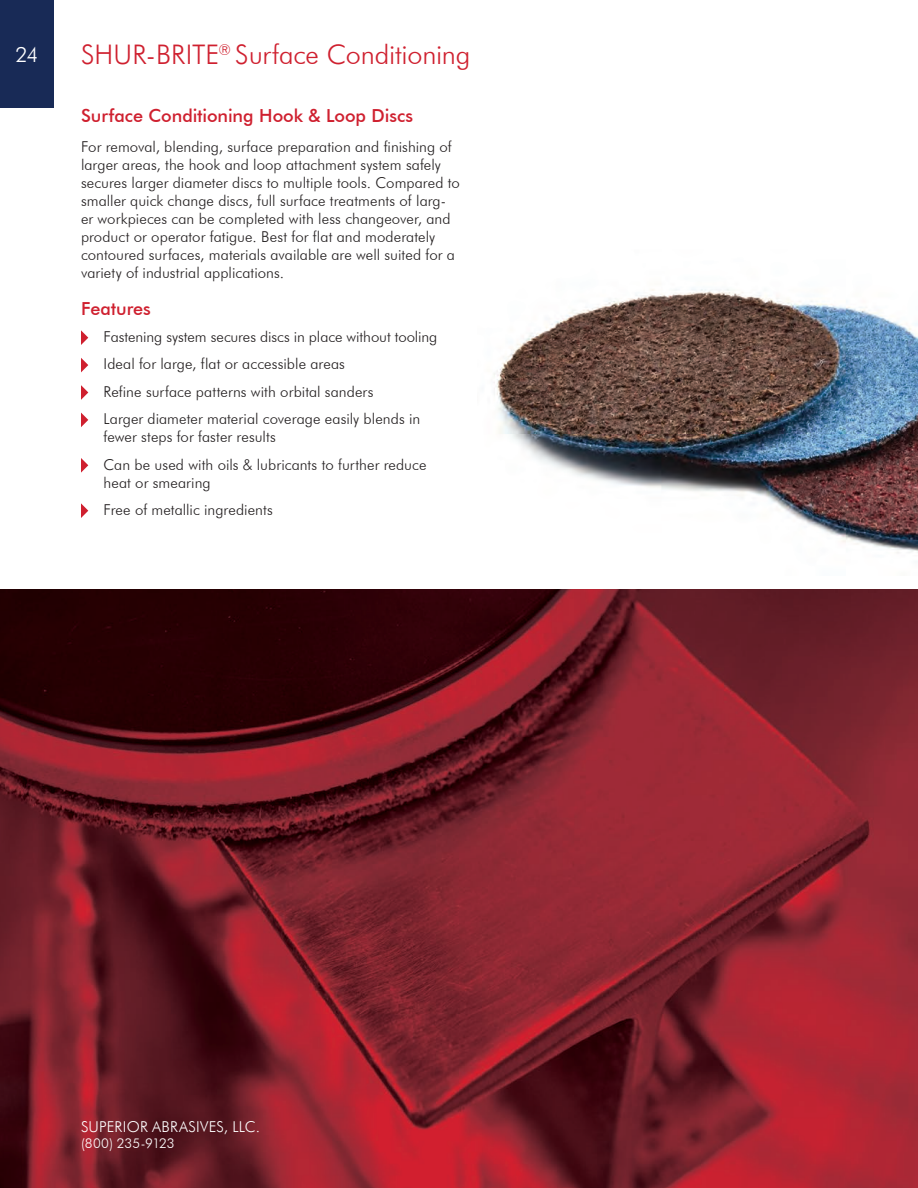
<style>
.page{position:relative;width:918px;height:1188px;background:#fff}
.page>*{position:absolute;margin:0;border:0;box-sizing:border-box;transform-origin:0 0}
.t1{font:300 27px "Futura BT";letter-spacing:-.005em;color:#cf202f}
.t2{font:300 21px "Futura BT";color:#fff}
.t3{font:500 18px "Futura BT";letter-spacing:-.005em;color:#cf202f}
.t4{font:300 15px/18px "Futura BT";letter-spacing:.005em;color:#231f20}
.t5{font:300 15px "Futura BT";letter-spacing:.015em;color:#fff}
.t6{font:300 13.5px "Futura BT";letter-spacing:-.01em;color:#fff}
</style>
<div class="page">
<img style="left:493px;top:289px;width:425px;height:264px">
<div style="left:0;top:0;width:54px;height:108px;background:#182a56"></div>
<img style="left:0;top:590px;width:918px;height:598px">
<svg style="left:81px;top:330px;width:7px;height:15px"></svg>
<svg style="left:81px;top:358px;width:7px;height:14px"></svg>
<svg style="left:81px;top:385px;width:7px;height:15px"></svg>
<svg style="left:81px;top:413px;width:7px;height:14px"></svg>
<svg style="left:81px;top:458px;width:7px;height:15px"></svg>
<svg style="left:81px;top:503px;width:7px;height:15px"></svg>
<p class="t2" style="left:15px;top:42px;width:25px">24</p>
<p class="t1" style="left:81px;top:38px;width:391px">SHUR-BRITE<sup>®</sup> Surface Conditioning</p>
<p class="t3" style="left:81px;top:104px;width:334px">Surface Conditioning Hook &amp; Loop Discs</p>
<p class="t4" style="left:81px;top:137px;width:380px">For removal, blending, surface preparation and finishing of larger areas, the hook and loop attachment system safely secures larger diameter discs to multiple tools. Compared to smaller quick change discs, full surface treatments of larg&shy;er workpieces can be completed with less changeover, and product or operator fatigue. Best for flat and moderately contoured surfaces, materials available are well suited for a variety of industrial applications.</p>
<p class="t3" style="left:81px;top:298px;width:71px">Features</p>
<p class="t4" style="left:104px;top:328px;width:335px">Fastening system secures discs in place without tooling</p>
<p class="t4" style="left:104px;top:355px;width:243px">Ideal for large, flat or accessible areas</p>
<p class="t4" style="left:104px;top:382px;width:271px">Refine surface patterns with orbital sanders</p>
<p class="t4" style="left:104px;top:410px;width:318px">Larger diameter material coverage easily blends in fewer steps for faster results</p>
<p class="t4" style="left:104px;top:455px;width:325px">Can be used with oils &amp; lubricants to further reduce heat or smearing</p>
<p class="t4" style="left:104px;top:501px;width:171px">Free of metallic ingredients</p>
<p class="t5" style="left:81px;top:1117px;width:178px">SUPERIOR ABRASIVES, LLC.</p>
<p class="t6" style="left:81px;top:1135px;width:95px">(800) 235-9123</p>
</div>
